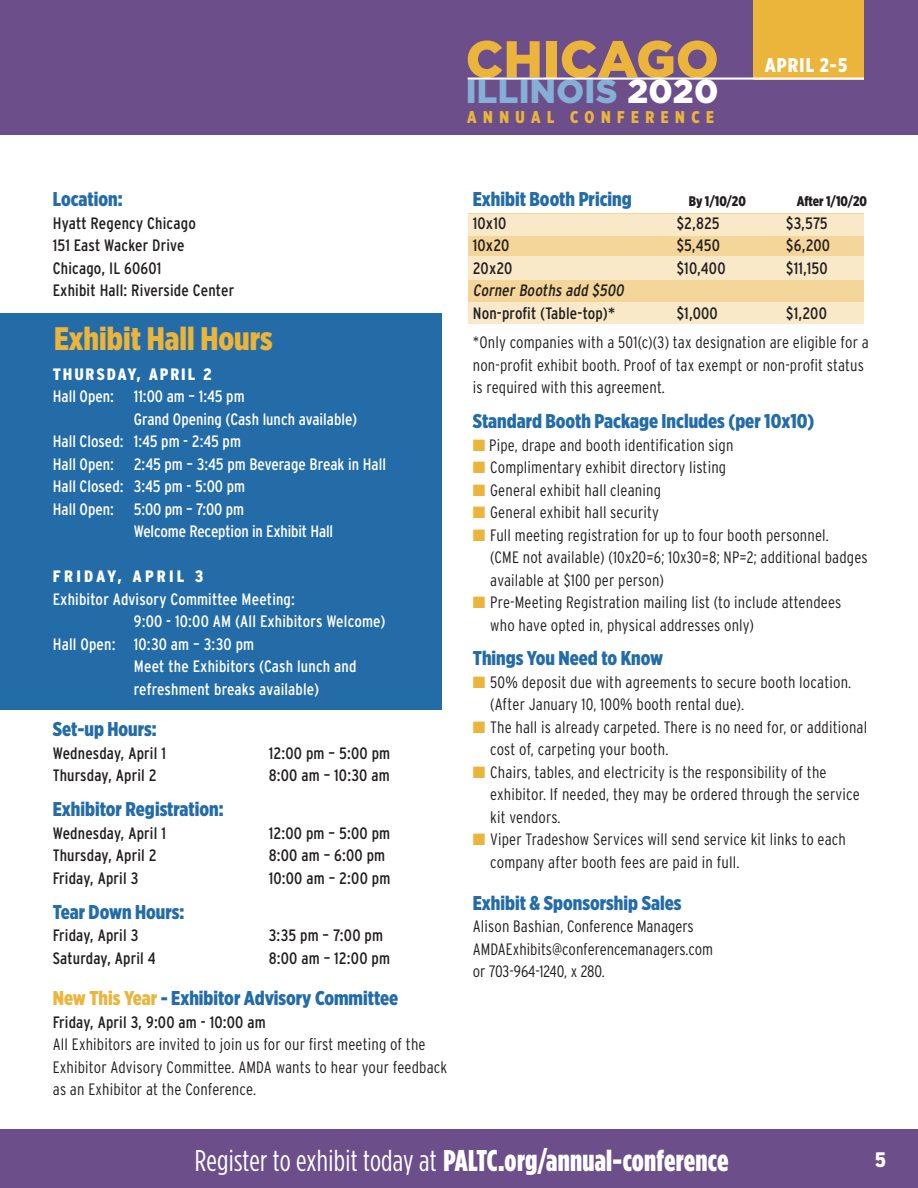
<style>
.page{position:relative;width:918px;height:1188px;background:#fff}
.page>*{position:absolute;margin:0;border:0;box-sizing:border-box;transform-origin:0 0}
.t1{font:900 51.75px "Gotham";color:#ebb43b}
.t2{font:900 33.3px "Gotham";letter-spacing:.01em;color:#85afd7}
.Small_bold{font:900 32.55px "Gotham X Narrow";color:#ebb43b}
.t3{font:900 30px "Gotham Condensed";letter-spacing:.01em;color:#fff}
.t4{font:900 condensed 21px "Interstate";color:#fff}
.Small_bold-2{font:900 19.95px "Gotham X Narrow";color:#236ca8}
._14_text{font:900 19.95px "Gotham X Narrow";color:#236ca8}
.t5{font:900 19.8px "Gotham X Narrow";letter-spacing:.06em;color:#fff}
.t6{font:900 17.1px "Gotham X Narrow";letter-spacing:.38em;color:#ebb43b}
._14_text-2{font:300 condensed 16.5px/22.5px "Interstate";letter-spacing:.01em;color:#231f20}
.Text{font:300 condensed 16.5px/22.5px "Interstate";letter-spacing:.01em;color:#231f20}
.Text-2{font:condensed 16.5px "Interstate";letter-spacing:.01em;color:#231f20}
.Exhibit_hours_16{font:condensed 16.5px/22.5px "Interstate";color:#fff}
.Text-3{font:italic condensed 16.5px "Interstate";color:#231f20}
.Exhibit_hours_16-2{font:900 condensed 16.5px "Interstate";letter-spacing:.11em;color:#fff}
._14_text-3{font:900 13.95px "Gotham X Narrow";color:#231f20}
.s1{color:#fff}
.s2{font-weight:900}
.s3{color:#ebb43b}
.s4{font-weight:400}
</style>
<div class="page">
<div style="left:0;top:0;width:918px;height:135px;background:#6b4e8a"></div>
<div style="left:753px;top:0;width:111px;height:80px;background:#ebb43b"></div>
<hr style="left:468px;top:78px;width:396px;height:2px;background:#fff">
<div style="left:469px;top:214px;width:395px;height:109px;background:#f4d59a"></div>
<div style="left:469px;top:214px;width:395px;height:21px;background:#f9e9c8"></div>
<div style="left:469px;top:256px;width:395px;height:24px;background:#f9e9c8"></div>
<div style="left:469px;top:302px;width:395px;height:22px;background:#f9e9c8"></div>
<div style="left:0;top:1129px;width:918px;height:59px;background:#6b4e8a"></div>
<div style="left:0;top:313px;width:442px;height:397px;background:#236ca8"></div>
<p class="t1" style="left:466px;top:23px;width:255px">CHICAGO</p>
<p class="t2" style="left:466px;top:68px;width:254px">ILLINOIS <span class="s1">2020</span></p>
<p class="t6" style="left:467px;top:106px;width:248px">ANNUAL CONFERENCE</p>
<p class="t5" style="left:765px;top:53px;width:84px">APRIL 2-5</p>
<p class="Small_bold-2" style="left:53px;top:187px;width:71px">Location:</p>
<p class="Text-2" style="left:53px;top:214px;width:145px">Hyatt Regency Chicago</p>
<p class="Text-2" style="left:53px;top:236px;width:133px">151 East Wacker Drive</p>
<p class="Text-2" style="left:53px;top:259px;width:110px">Chicago, IL 60601</p>
<p class="Text-2" style="left:53px;top:281px;width:183px">Exhibit Hall: Riverside Center</p>
<p class="Small_bold" style="left:54px;top:318px;width:220px">Exhibit Hall Hours</p>
<p class="Exhibit_hours_16-2" style="left:53px;top:365px;width:161px">THURSDAY, APRIL 2</p>
<p class="Exhibit_hours_16" style="left:53px;top:385px;width:193px">Hall Open: 11:00 am – 1:45 pm</p>
<p class="Exhibit_hours_16" style="left:134px;top:408px;width:225px">Grand Opening (Cash lunch available)</p>
<p class="Exhibit_hours_16" style="left:53px;top:430px;width:190px">Hall Closed: 1:45 pm - 2:45 pm</p>
<p class="Exhibit_hours_16" style="left:53px;top:453px;width:335px">Hall Open: 2:45 pm – 3:45 pm Beverage Break in Hall</p>
<p class="Exhibit_hours_16" style="left:53px;top:475px;width:194px">Hall Closed: 3:45 pm - 5:00 pm</p>
<p class="Exhibit_hours_16" style="left:134px;top:498px;width:201px;text-indent:-81px">Hall Open: 5:00 pm – 7:00 pm<br>Welcome Reception in Exhibit Hall</p>
<p class="Exhibit_hours_16" style="left:53px;top:565px;width:244px"><span class="s2">FRIDAY, APRIL 3<br></span>Exhibitor Advisory Committee Meeting:</p>
<p class="Exhibit_hours_16" style="left:134px;top:610px;width:253px">9:00 - 10:00 AM (All Exhibitors Welcome)</p>
<p class="Exhibit_hours_16" style="left:53px;top:633px;width:203px">Hall Open: 10:30 am – 3:30 pm</p>
<p class="Exhibit_hours_16" style="left:134px;top:655px;width:224px">Meet the Exhibitors (Cash lunch and refreshment breaks available)</p>
<p class="Small_bold-2" style="left:53px;top:717px;width:105px">Set-up Hours:</p>
<p class="Text-2" style="left:53px;top:744px;width:115px">Wednesday, April 1</p>
<p class="Text-2" style="left:269px;top:744px;width:123px">12:00 pm – 5:00 pm</p>
<p class="Text-2" style="left:53px;top:766px;width:105px">Thursday, April 2</p>
<p class="Text-2" style="left:269px;top:766px;width:122px">8:00 am – 10:30 am</p>
<p class="Small_bold-2" style="left:53px;top:797px;width:172px">Exhibitor Registration:</p>
<p class="Text-2" style="left:53px;top:824px;width:115px">Wednesday, April 1</p>
<p class="Text-2" style="left:269px;top:824px;width:123px">12:00 pm – 5:00 pm</p>
<p class="Text-2" style="left:53px;top:846px;width:105px">Thursday, April 2</p>
<p class="Text-2" style="left:269px;top:846px;width:118px">8:00 am – 6:00 pm</p>
<p class="Text-2" style="left:53px;top:869px;width:87px">Friday, April 3</p>
<p class="Text-2" style="left:269px;top:869px;width:123px">10:00 am – 2:00 pm</p>
<p class="Small_bold-2" style="left:53px;top:899px;width:133px">Tear Down Hours:</p>
<p class="Text-2" style="left:53px;top:926px;width:87px">Friday, April 3</p>
<p class="Text-2" style="left:269px;top:926px;width:116px">3:35 pm – 7:00 pm</p>
<p class="Text-2" style="left:53px;top:949px;width:104px">Saturday, April 4</p>
<p class="Text-2" style="left:269px;top:949px;width:123px">8:00 am – 12:00 pm</p>
<p class="Small_bold-2" style="left:53px;top:986px;width:347px"><span class="s3">New This Year</span> - Exhibitor Advisory Committee</p>
<p class="Text-2" style="left:53px;top:1013px;width:214px">Friday, April 3, 9:00 am - 10:00 am</p>
<p class="_14_text-2" style="left:53px;top:1033px;width:396px">All Exhibitors are invited to join us for our first meeting of the<br>Exhibitor Advisory Committee. AMDA wants to hear your feedback as an Exhibitor at the Conference.</p>
<p class="_14_text" style="left:473px;top:187px;width:160px">Exhibit Booth Pricing</p>
<p class="_14_text-3" style="left:689px;top:193px;width:59px">By 1/10/20</p>
<p class="_14_text-3" style="left:797px;top:193px;width:72px">After 1/10/20</p>
<p class="Text-2" style="left:473px;top:214px;width:35px">10x10</p>
<p class="Text-2" style="left:677px;top:214px;width:44px">$2,825</p>
<p class="Text-2" style="left:786px;top:214px;width:43px">$3,575</p>
<p class="Text-2" style="left:473px;top:236px;width:38px">10x20</p>
<p class="Text-2" style="left:677px;top:236px;width:45px">$5,450</p>
<p class="Text-2" style="left:786px;top:236px;width:45px">$6,200</p>
<p class="Text-2" style="left:473px;top:259px;width:41px">20x20</p>
<p class="Text-2" style="left:677px;top:259px;width:50px">$10,400</p>
<p class="Text-2" style="left:786px;top:259px;width:43px">$11,150</p>
<p class="Text-3" style="left:473px;top:281px;width:155px">Corner Booths add $500</p>
<p class="Text-2" style="left:473px;top:304px;width:144px">Non-profit (Table-top)*</p>
<p class="Text-2" style="left:677px;top:304px;width:42px">$1,000</p>
<p class="Text-2" style="left:786px;top:304px;width:42px">$1,200</p>
<p class="Text" style="left:473px;top:331px;width:398px">*Only companies with a 501(c)(3) tax designation are eligible for a non-profit exhibit booth. Proof of tax exempt or non-profit status is required with this agreement.</p>
<p class="Small_bold-2" style="left:473px;top:409px;width:343px">Standard Booth Package Includes (per 10x10)</p>
<p class="Text" style="left:473px;top:433px;width:262px"><span class="s3">■</span> Pipe, drape and booth identification sign</p>
<p class="Text" style="left:473px;top:456px;width:255px"><span class="s3">■</span> Complimentary exhibit directory listing</p>
<p class="Text" style="left:473px;top:478px;width:190px"><span class="s3">■</span> General exhibit hall cleaning</p>
<p class="Text" style="left:473px;top:501px;width:188px"><span class="s3">■</span> General exhibit hall security</p>
<p class="Text" style="left:490px;top:523px;width:379px;text-indent:-17px"><span class="s3">■</span> Full meeting registration for up to four booth personnel.<br>(CME not available) (10x20=6; 10x30=8; NP=2; additional badges available at $100 per person)</p>
<p class="Text" style="left:490px;top:591px;width:353px;text-indent:-17px"><span class="s3">■</span> Pre-Meeting Registration mailing list (to include attendees who have opted in, physical addresses only)</p>
<p class="Small_bold-2" style="left:473px;top:646px;width:192px">Things You Need to Know</p>
<p class="_14_text-2" style="left:490px;top:671px;width:362px;text-indent:-17px"><span class="s3">■</span> 50% deposit due with agreements to secure booth location. (After January 10, 100% booth rental due).</p>
<p class="_14_text-2" style="left:490px;top:716px;width:378px;text-indent:-17px"><span class="s3">■</span> The hall is already carpeted. There is no need for, or additional cost of, carpeting your booth.</p>
<p class="_14_text-2" style="left:490px;top:761px;width:371px;text-indent:-17px"><span class="s3">■</span> Chairs, tables, and electricity is the responsibility of the exhibitor. If needed, they may be ordered through the service kit vendors.</p>
<p class="_14_text-2" style="left:490px;top:828px;width:357px;text-indent:-17px"><span class="s3">■</span> Viper Tradeshow Services will send service kit links to each company after booth fees are paid in full.</p>
<p class="Small_bold-2" style="left:473px;top:890px;width:210px">Exhibit &amp; Sponsorship Sales</p>
<p class="_14_text-2" style="left:473px;top:915px;width:242px">Alison Bashian, Conference Managers<br>AMDAExhibits@conferencemanagers.com or 703-964-1240, x 280.</p>
<p class="t3" style="left:195px;top:1142px;width:535px"><span class="s4">Register to exhibit today at</span> PALTC.org/annual-conference</p>
<p class="t4" style="left:875px;top:1148px;width:13px">5</p>
</div>
